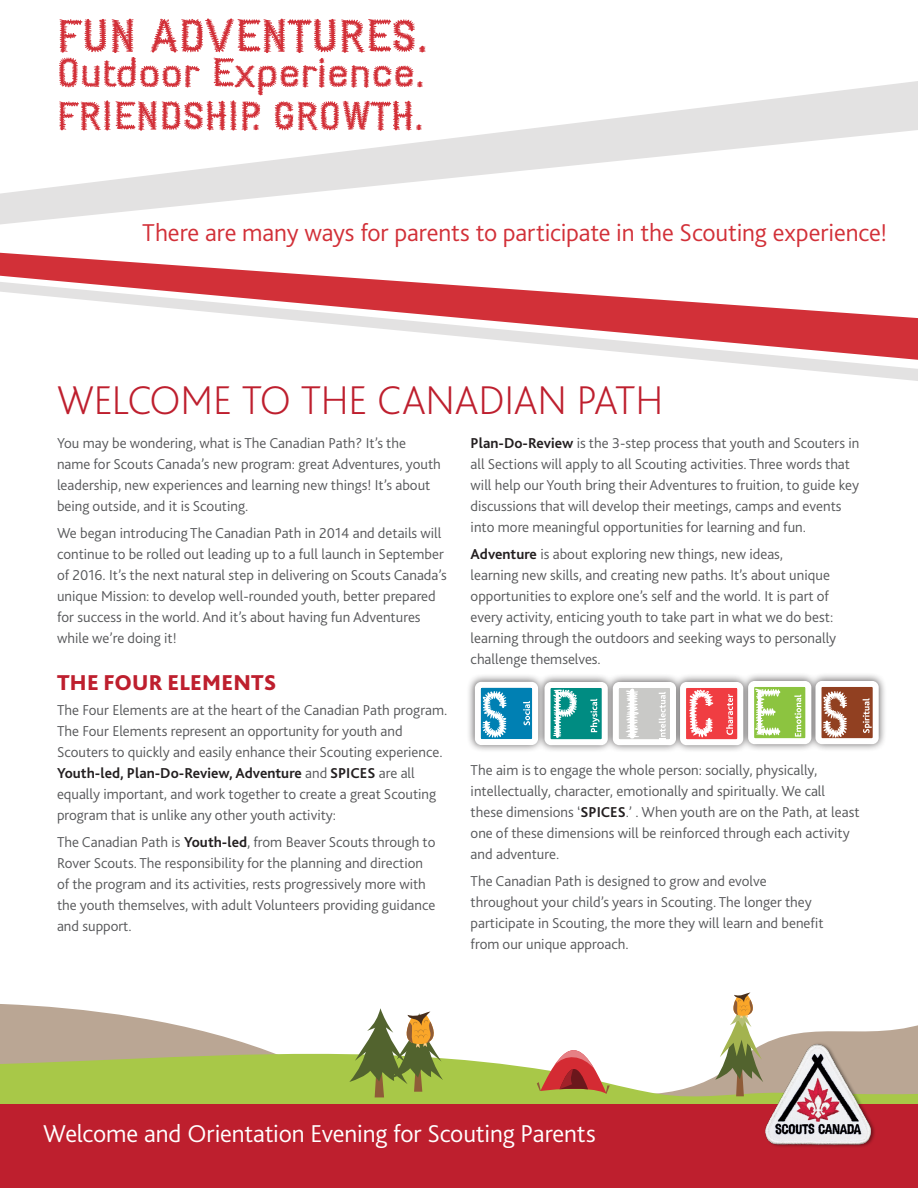
<style>
.page{position:relative;width:918px;height:1188px;background:#fff}
.page>*{position:absolute;margin:0;border:0;box-sizing:border-box;transform-origin:0 0}
.t1{font:45.75px "Conference Call BH Line Two";letter-spacing:.005em;color:#d23038;scale:1.31 1}
.Heading_1{font:200 42px "Bliss 2";letter-spacing:-.005em;color:#be1f2e}
.t2{font:40.65px "Conference Call BH Line Two";color:#d23038;scale:1.31 1}
.t3{font:39.6px "Conference Call BH Line Two";letter-spacing:.005em;color:#d23038;scale:1.31 1}
.Heading_2{font:300 25.5px "Bliss 2";letter-spacing:-.005em;color:#d23038}
.Heading_2-2{font:300 25.5px "Bliss 2";letter-spacing:-.01em;color:#fff}
.Heading_2-3{font:800 22.5px "Bliss 2";letter-spacing:.01em;color:#be1f2e}
.Body{font:300 15px/21px "Bliss 2";color:#57585a}
.s1{font-weight:700;color:#231f20}
</style>
<div class="page">
<svg style="left:0;top:1004px;width:918px;height:37px"></svg>
<svg style="left:0;top:1041px;width:918px;height:63px;fill:#a8c848"></svg>
<svg style="left:349px;top:1008px;width:97px;height:89px"></svg>
<svg style="left:715px;top:992px;width:48px;height:104px"></svg>
<svg style="left:537px;top:1036px;width:73px;height:58px"></svg>
<div style="left:0;top:1104px;width:918px;height:84px;background:#be1f2e"></div>
<img style="left:754px;top:1031px;width:123px;height:116px">
<svg style="left:0;top:259px;width:918px;height:122px"></svg>
<svg style="left:0;top:81px;width:918px;height:178px"></svg>
<div style="left:467px;top:673px;width:420px;height:80px;background:#231f20;opacity:.75"></div>
<div style="left:614px;top:683px;width:61px;height:61px;background:#c9c9c7;border-radius:4px"></div>
<div style="left:613px;top:682px;width:63px;height:63px;border:6px solid #fff;border-radius:4px"></div>
<svg style="left:626px;top:689px;width:13px;height:50px"></svg>
<svg style="left:659px;top:692px;width:7px;height:47px"></svg>
<div style="left:681px;top:683px;width:61px;height:61px;background:#f03d42;border-radius:4px"></div>
<div style="left:680px;top:682px;width:63px;height:63px;border:6px solid #fff;border-radius:4px"></div>
<svg style="left:689px;top:690px;width:24px;height:47px"></svg>
<svg style="left:726px;top:694px;width:7px;height:41px"></svg>
<div style="left:546px;top:683px;width:61px;height:61px;background:#008c82;border-radius:4px"></div>
<div style="left:545px;top:682px;width:63px;height:63px;border:6px solid #fff;border-radius:4px"></div>
<svg style="left:590px;top:699px;width:9px;height:33px"></svg>
<svg style="left:553px;top:689px;width:24px;height:49px"></svg>
<div style="left:476px;top:683px;width:61px;height:61px;background:#0080b3;border-radius:4px"></div>
<div style="left:475px;top:682px;width:63px;height:63px;border:6px solid #fff;border-radius:4px"></div>
<svg style="left:523px;top:701px;width:7px;height:24px"></svg>
<svg style="left:482px;top:691px;width:25px;height:47px"></svg>
<div style="left:817px;top:682px;width:61px;height:61px;background:#914021;border-radius:4px"></div>
<div style="left:815px;top:681px;width:64px;height:63px;border:6px solid #fff;border-radius:4px"></div>
<svg style="left:863px;top:698px;width:9px;height:35px"></svg>
<svg style="left:823px;top:691px;width:24px;height:47px"></svg>
<div style="left:749px;top:682px;width:61px;height:61px;background:#8cc440;border-radius:4px"></div>
<div style="left:748px;top:681px;width:63px;height:63px;border:6px solid #fff;border-radius:4px"></div>
<svg style="left:755px;top:689px;width:25px;height:47px"></svg>
<svg style="left:794px;top:695px;width:7px;height:42px"></svg>
<p class="t1" style="left:57px;top:7px;width:285px">FUN ADVENTURES.</p>
<p class="t2" style="left:57px;top:47px;width:282px">Outdoor Experience.</p>
<p class="t3" style="left:57px;top:91px;width:281px">FRIENDSHIP. GROWTH.</p>
<p class="Heading_2" style="left:142px;top:217px;width:747px">There are many ways for parents to participate in the Scouting experience!</p>
<p class="Heading_1" style="left:57px;top:374px;width:608px">WELCOME TO THE CANADIAN PATH</p>
<p class="Body" style="left:57px;top:433px;width:385px">You may be wondering, what is The Canadian Path? It’s the name for Scouts Canada’s new program: great Adventures, youth leadership, new experiences and learning new things! It’s about being outside, and it is Scouting.</p>
<p class="Body" style="left:57px;top:523px;width:391px">We began introducing The Canadian Path in 2014 and details will continue to be rolled out leading up to a full launch in September of 2016. It’s the next natural step in delivering on Scouts Canada’s unique Mission: to develop well-rounded youth, better prepared for success in the world. And it’s about having fun Adventures while we’re doing it!</p>
<p class="Heading_2-3" style="left:57px;top:669px;width:221px">THE FOUR ELEMENTS</p>
<p class="Body" style="left:57px;top:700px;width:392px">The Four Elements are at the heart of the Canadian Path program.<br>The Four Elements represent an opportunity for youth and Scouters to quickly and easily enhance their Scouting experience.<br><span class="s1">Youth-led, Plan-Do-Review, Adventure</span> and <span class="s1">SPICES</span> are all equally important, and work together to create a great Scouting program that is unlike any other youth activity:</p>
<p class="Body" style="left:57px;top:832px;width:380px">The Canadian Path is <span class="s1">Youth-led</span>, from Beaver Scouts through to Rover Scouts. The responsibility for the planning and direction of the program and its activities, rests progressively more with the youth themselves, with adult Volunteers providing guidance and support.</p>
<p class="Body" style="left:471px;top:433px;width:390px"><span class="s1">Plan-Do-Review</span> is the 3-step process that youth and Scouters in all Sections will apply to all Scouting activities. Three words that will help our Youth bring their Adventures to fruition, to guide key discussions that will develop their meetings, camps and events into more meaningful opportunities for learning and fun.</p>
<p class="Body" style="left:471px;top:544px;width:367px"><span class="s1">Adventure</span> is about exploring new things, new ideas,<br>learning new skills, and creating new paths. It’s about unique opportunities to explore one’s self and the world. It is part of every activity, enticing youth to take part in what we do best: learning through the outdoors and seeking ways to personally challenge themselves.</p>
<p class="Body" style="left:471px;top:760px;width:390px">The aim is to engage the whole person: socially, physically, intellectually, character, emotionally and spiritually. We call these dimensions ‘<span class="s1">SPICES</span>.’ . When youth are on the Path, at least one of these dimensions will be reinforced through each activity and adventure.</p>
<p class="Body" style="left:471px;top:871px;width:355px">The Canadian Path is designed to grow and evolve throughout your child’s years in Scouting. The longer they participate in Scouting, the more they will learn and benefit from our unique approach.</p>
<p class="Heading_2-2" style="left:43px;top:1118px;width:554px">Welcome and Orientation Evening for Scouting Parents</p>
</div>
